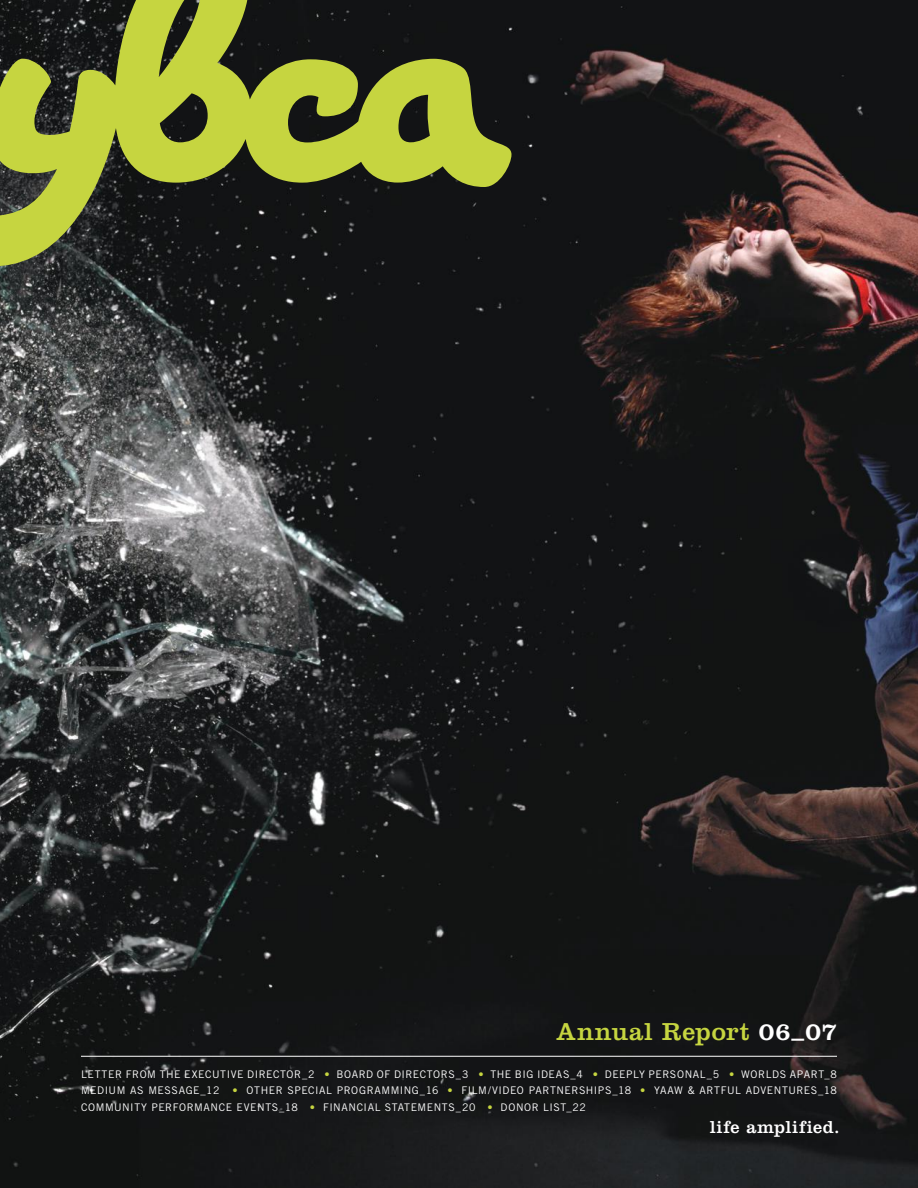
<style>
.page{position:relative;width:918px;height:1188px;background:#fff}
.page>*{position:absolute;margin:0;border:0;box-sizing:border-box;transform-origin:0 0}
.t1{font:25.5px "Clarendon";letter-spacing:.025em;color:#c6d540}
.t2{font:18px "Clarendon";letter-spacing:.04em;color:#fff}
.t3{font:10.5px/16.5px "Trade Gothic";letter-spacing:.055em;color:#fff;text-align:justify}
.s1{color:#fff}
.s2{color:#c6d540}
</style>
<div class="page">
<img style="left:0;top:0;width:918px;height:1188px">
<svg style="left:0;top:0;width:512px;height:266px;background:#5d6328"></svg>
<hr style="left:81px;top:1056px;width:756px;height:1px;background:#fff">
<h1 class="t1" style="left:556px;top:1017px;width:282px">Annual Report <span class="s1">06_07</span></h1>
<p class="t3" style="left:81px;top:1066px;width:757px">LETTER FROM THE EXECUTIVE DIRECTOR_2 <span class="s2">•</span> BOARD OF DIRECTORS_3 <span class="s2">•</span> THE BIG IDEAS_4 <span class="s2">•</span> DEEPLY PERSONAL_5 <span class="s2">•</span> WORLDS APART_8<br>MEDIUM AS MESSAGE_12 <span class="s2">•</span> OTHER SPECIAL PROGRAMMING_16 <span class="s2">•</span> FILM/VIDEO PARTNERSHIPS_18 <span class="s2">•</span> YAAW &amp; ARTFUL ADVENTURES_18<br>COMMUNITY PERFORMANCE EVENTS_18 <span class="s2">•</span> FINANCIAL STATEMENTS_20 <span class="s2">•</span> DONOR LIST_22</p>
<h2 class="t2" style="left:710px;top:1116px;width:131px">life amplified.</h2>
</div>
